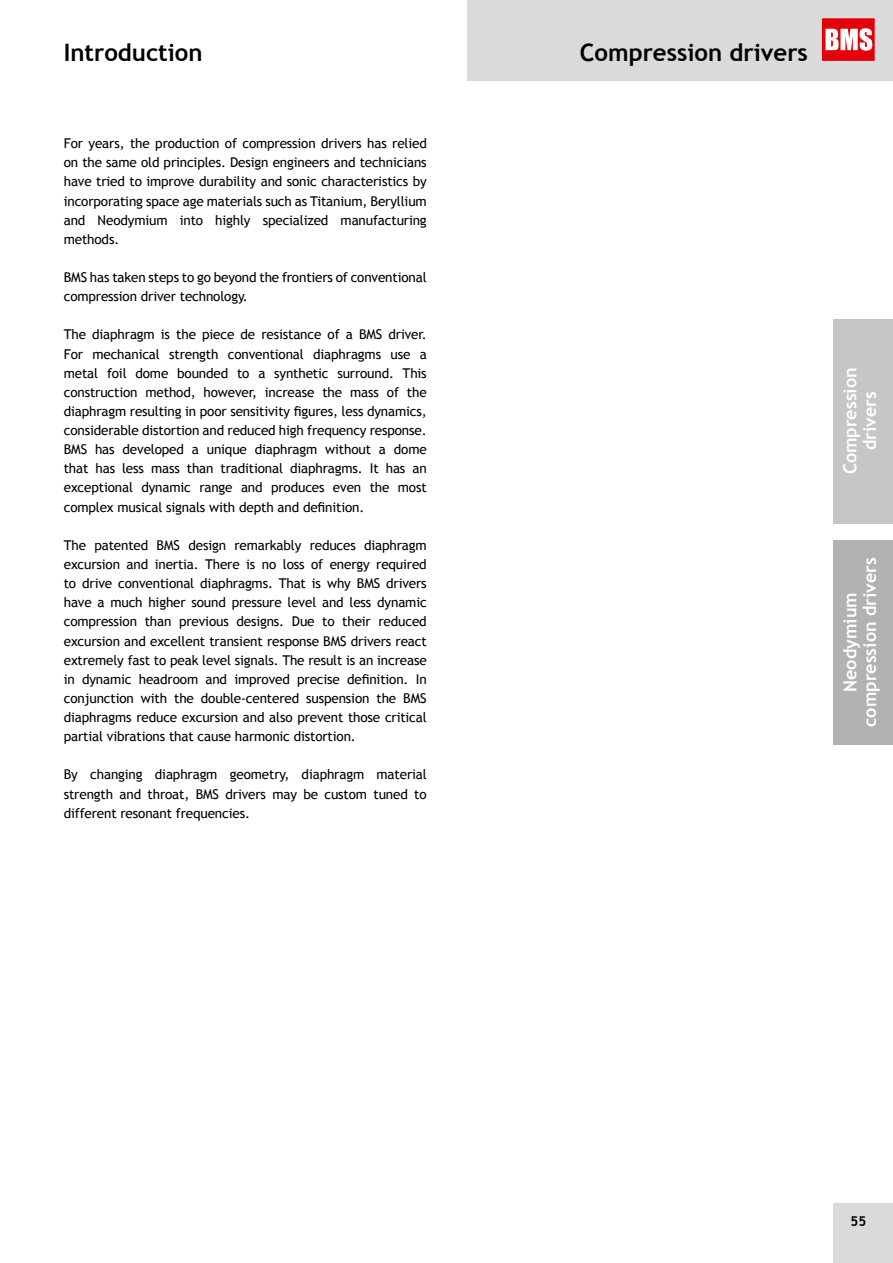
<style>
.page{position:relative;width:893px;height:1263px;background:#fff}
.page>*{position:absolute;margin:0;border:0;box-sizing:border-box;transform-origin:0 0}
.t1{font:700 24px "Trebuchet MS";color:#000}
.t2{font:700 18px/19.5px "Trebuchet MS";color:#fff;text-align:center}
.t3{font:13.5px/19.2px "Trebuchet MS";letter-spacing:-.01em;color:#000;text-align:justify}
.t4{font:700 13.5px "Trebuchet MS";color:#000}
</style>
<div class="page">
<div style="left:833px;top:319px;width:60px;height:204px;background:#c5c6c6"></div>
<div style="left:833px;top:540px;width:60px;height:204px;background:#b1b2b3"></div>
<div style="left:468px;top:0;width:425px;height:81px;background:#d9dada"></div>
<div style="left:822px;top:18px;width:53px;height:43px;background:#e3000b"></div>
<svg style="left:825px;top:28px;width:47px;height:23px"></svg>
<div style="left:833px;top:1203px;width:60px;height:60px;background:#d9dada"></div>
<h1 class="t1" style="left:64px;top:38px;width:140px">Introduction</h1>
<p class="t3" style="left:64px;top:134px;width:365px">For years, the production of compression drivers has relied on the same old principles. Design engineers and technicians have tried to improve durability and sonic characteristics by incorporating space age materials such as Titanium, Beryllium and Neodymium into highly specialized manufacturing methods.</p>
<p class="t3" style="left:64px;top:268px;width:364px">BMS has taken steps to go beyond the frontiers of conventional compression driver technology.</p>
<p class="t3" style="left:64px;top:325px;width:364px">The diaphragm is the piece de resistance of a BMS driver.<br>For mechanical strength conventional diaphragms use a metal foil dome bounded to a synthetic surround. This construction method, however, increase the mass of the diaphragm resulting in poor sensitivity figures, less dynamics, considerable distortion and reduced high frequency response.<br>BMS has developed a unique diaphragm without a dome that has less mass than traditional diaphragms. It has an exceptional dynamic range and produces even the most complex musical signals with depth and definition.</p>
<p class="t3" style="left:64px;top:536px;width:364px">The patented BMS design remarkably reduces diaphragm excursion and inertia. There is no loss of energy required to drive conventional diaphragms. That is why BMS drivers have a much higher sound pressure level and less dynamic compression than previous designs. Due to their reduced excursion and excellent transient response BMS drivers react extremely fast to peak level signals. The result is an increase in dynamic headroom and improved precise definition. In conjunction with the double-centered suspension the BMS diaphragms reduce excursion and also prevent those critical partial vibrations that cause harmonic distortion.</p>
<p class="t3" style="left:64px;top:765px;width:364px">By changing diaphragm geometry, diaphragm material strength and throat, BMS drivers may be custom tuned to different resonant frequencies.</p>
<h1 class="t1" style="left:580px;top:38px;width:230px">Compression drivers</h1>
<h2 class="t2" style="left:840px;top:474px;width:108px;rotate:-90deg">Compression drivers</h2>
<h2 class="t2" style="left:840px;top:727px;width:171px;rotate:-90deg">Neodymium compression drivers</h2>
<p class="t4" style="left:850px;top:1213px;width:17px">55</p>
</div>
